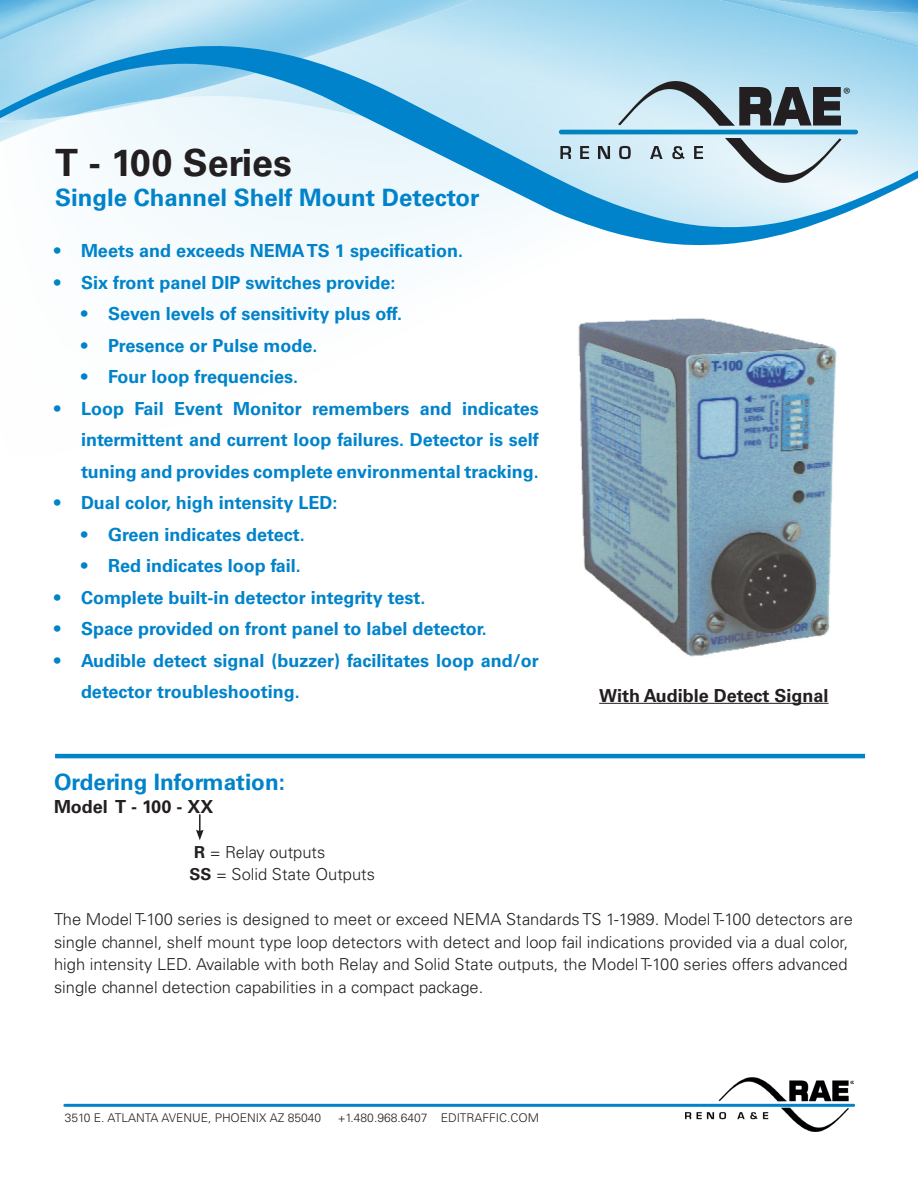
<style>
.page{position:relative;width:918px;height:1188px;background:#fff}
.page>*{position:absolute;margin:0;border:0;box-sizing:border-box;transform-origin:0 0}
.t1{font:700 37.5px "Univers LT Std";color:#231f20}
.t2{font:700 24px "Univers LT Std";color:#0083ca}
.t3{font:700 22.5px "Univers LT Std";color:#0083ca}
.t4{font:700 18px/31.5px "Univers LT Std";color:#0083ca;text-align:justify}
.t5{font:700 18px "Univers LT Std";color:#231f20}
.t6{font:18px "Myriad Pro";color:#231f20}
.t7{font:300 16.5px "Univers LT Std";color:#231f20}
.t8{font:300 12px "Univers LT Std";color:#231f20}
.s1{font-weight:700}
</style>
<div class="page">
<img style="left:0;top:0;width:473px;height:45px">
<img style="left:0;top:0;width:97px;height:40px">
<img style="left:720px;top:0;width:198px;height:45px">
<img style="left:775px;top:0;width:143px;height:13px">
<svg style="left:0;top:45px;width:918px;height:201px"></svg>
<hr style="left:65px;top:1104px;width:789px;height:3px;background:#0083ca">
<hr style="left:55px;top:754px;width:810px;height:4px;background:#0083ca">
<img style="left:686px;top:1078px;width:167px;height:54px">
<img style="left:578px;top:318px;width:259px;height:339px">
<hr style="left:599px;top:703px;width:230px;height:1px;background:#231f20">
<svg style="left:196px;top:814px;width:8px;height:26px"></svg>
<svg style="left:618px;top:81px;width:223px;height:45px;background:#8a9ca5"></svg>
<svg style="left:725px;top:138px;width:117px;height:45px;background:#becad0"></svg>
<hr style="left:559px;top:130px;width:299px;height:4px;background:#0083bf;border-radius:2px">
<svg style="left:560px;top:146px;width:11px;height:13px"></svg>
<svg style="left:580px;top:146px;width:9px;height:13px"></svg>
<svg style="left:598px;top:146px;width:12px;height:13px"></svg>
<svg style="left:619px;top:146px;width:12px;height:13px"></svg>
<svg style="left:650px;top:146px;width:13px;height:13px"></svg>
<svg style="left:672px;top:146px;width:13px;height:13px"></svg>
<svg style="left:694px;top:146px;width:9px;height:13px"></svg>
<p class="t1" style="left:55px;top:141px;width:238px">T - 100 Series</p>
<p class="t2" style="left:55px;top:184px;width:426px">Single Channel Shelf Mount Detector</p>
<p class="t4" style="left:54px;top:235px;width:411px">• Meets and exceeds NEMA TS 1 specification.</p>
<p class="t4" style="left:54px;top:267px;width:343px">• Six front panel DIP switches provide:</p>
<p class="t4" style="left:81px;top:298px;width:323px">• Seven levels of sensitivity plus off.</p>
<p class="t4" style="left:81px;top:330px;width:238px">• Presence or Pulse mode.</p>
<p class="t4" style="left:81px;top:361px;width:219px">• Four loop frequencies.</p>
<p class="t4" style="left:81px;top:393px;width:459px;text-indent:-27px">• Loop Fail Event Monitor remembers and indicates intermittent and current loop failures. Detector is self tuning and provides complete environmental tracking.</p>
<p class="t4" style="left:54px;top:487px;width:285px">• Dual color, high intensity LED:</p>
<p class="t4" style="left:81px;top:519px;width:225px">• Green indicates detect.</p>
<p class="t4" style="left:81px;top:550px;width:221px">• Red indicates loop fail.</p>
<p class="t4" style="left:54px;top:582px;width:373px">• Complete built-in detector integrity test.</p>
<p class="t4" style="left:54px;top:613px;width:434px">• Space provided on front panel to label detector.</p>
<p class="t4" style="left:81px;top:645px;width:459px;text-indent:-27px">• Audible detect signal (buzzer) facilitates loop and/or detector troubleshooting.</p>
<p class="t6" style="left:843px;top:83px;width:9px">®</p>
<p class="t5" style="left:599px;top:685px;width:231px">With Audible Detect Signal</p>
<p class="t3" style="left:54px;top:769px;width:233px">Ordering Information:</p>
<p class="t5" style="left:54px;top:796px;width:161px">Model T - 100 - XX</p>
<p class="t7" style="left:194px;top:842px;width:133px"><span class="s1">R</span> = Relay outputs</p>
<p class="t7" style="left:190px;top:864px;width:187px"><span class="s1">SS</span> = Solid State Outputs</p>
<p class="t7" style="left:54px;top:909px;width:800px">The Model T-100 series is designed to meet or exceed NEMA Standards TS 1-1989. Model T-100 detectors are</p>
<p class="t7" style="left:54px;top:932px;width:796px">single channel, shelf mount type loop detectors with detect and loop fail indications provided via a dual color,</p>
<p class="t7" style="left:54px;top:954px;width:795px">high intensity LED. Available with both Relay and Solid State outputs, the Model T-100 series offers advanced</p>
<p class="t7" style="left:54px;top:977px;width:431px">single channel detection capabilities in a compact package.</p>
<p class="t8" style="left:65px;top:1111px;width:258px">3510 E. ATLANTA AVENUE, PHOENIX AZ 85040</p>
<p class="t8" style="left:338px;top:1111px;width:203px">+1.480.968.6407 EDITRAFFIC.COM</p>
</div>
